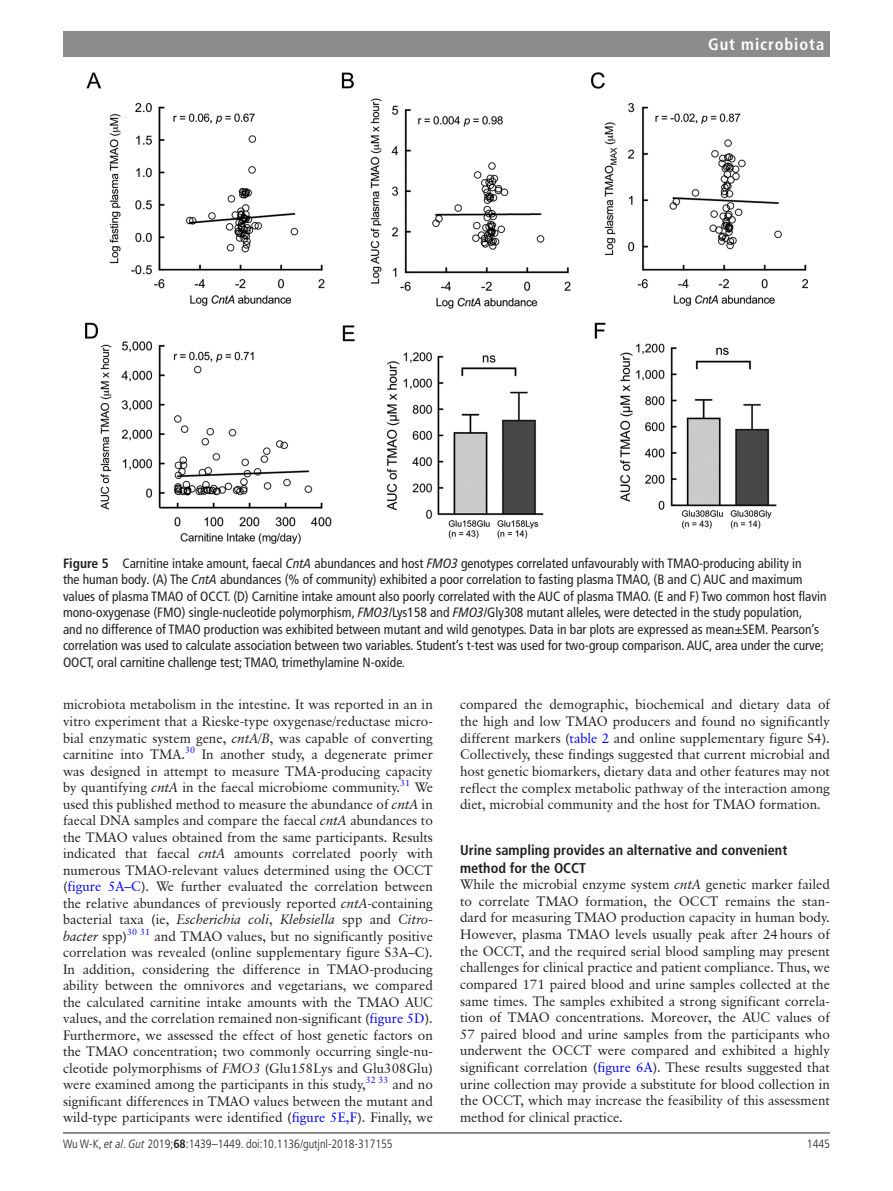
<style>
.page{position:relative;width:893px;height:1191px;background:#fff}
.page>*{position:absolute;margin:0;border:0;box-sizing:border-box;transform-origin:0 0}
.t1{font:700 condensed 16.5px "Frutiger LT Pro";letter-spacing:.055em;color:#fff}
.t2{font:700 condensed 14.25px/17.2px "Frutiger LT Pro";color:#231f20}
.t3{font:13.5px/16.5px "Classical Garamond BT";color:#231f20;text-align:justify}
.t4{font:condensed 13.5px/16.5px "Frutiger LT Pro";color:#231f20}
.t5{font:300 condensed 12px "Frutiger LT Pro";color:#231f20}
.s1{font-weight:700}
.s2{font-style:italic}
.s3{color:#00f}
</style>
<div class="page">
<hr style="left:63px;top:1132px;width:767px;height:1px;background:#231f20">
<div style="left:63px;top:31px;width:767px;height:25px;background:#8a8c8e"></div>
<img style="left:85px;top:72px;width:723px;height:472px">
<p class="t1" style="left:708px;top:34px;width:118px">Gut microbiota</p>
<p class="t4" style="left:63px;top:555px;width:765px"><span class="s1">Figure 5</span> Carnitine intake amount, faecal <span class="s2">CntA</span> abundances and host <span class="s2">FMO3</span> genotypes correlated unfavourably with TMAO-producing ability in<br>the human body. (A) The <span class="s2">CntA</span> abundances (% of community) exhibited a poor correlation to fasting plasma TMAO, (B and C) AUC and maximum values of plasma TMAO of OCCT. (D) Carnitine intake amount also poorly correlated with the AUC of plasma TMAO. (E and F) Two common host flavin mono-oxygenase (FMO) single-nucleotide polymorphism, <span class="s2">FMO3</span>/Lys158 and <span class="s2">FMO3</span>/Gly308 mutant alleles, were detected in the study population,<br>and no difference of TMAO production was exhibited between mutant and wild genotypes. Data in bar plots are expressed as mean±SEM. Pearson’s correlation was used to calculate association between two variables. Student’s t-test was used for two-group comparison. AUC, area under the curve; OOCT, oral carnitine challenge test; TMAO, trimethylamine N-oxide.</p>
<p class="t3" style="left:63px;top:696px;width:371px">microbiota metabolism in the intestine. It was reported in an in vitro experiment that a Rieske-type oxygenase/reductase micro&shy;bial enzymatic system gene, <span class="s2">cntA/B</span>, was capable of converting carnitine into TMA.<sup>30</sup></p>
<p class="t3" style="left:460px;top:696px;width:371px">compared the demographic, biochemical and dietary data of the high and low TMAO producers and found no significantly different markers (<span class="s3">table 2</span> and online supplementary figure S4).<br>Collectively, these findings suggested that current microbial and host genetic biomarkers, dietary data and other features may not reflect the complex metabolic pathway of the interaction among diet, microbial community and the host for TMAO formation.</p>
<p class="t2" style="left:460px;top:841px;width:329px">Urine sampling provides an alternative and convenient method for the OCCT</p>
<p class="t3" style="left:460px;top:876px;width:371px">While the microbial enzyme system <span class="s2">cntA</span> genetic marker failed to correlate TMAO formation, the OCCT remains the stan&shy;dard for measuring TMAO production capacity in human body.<br>However, plasma TMAO levels usually peak after 24hours of the OCCT, and the required serial blood sampling may present challenges for clinical practice and patient compliance. Thus, we compared 171 paired blood and urine samples collected at the same times. The samples exhibited a strong significant correla&shy;tion of TMAO concentrations. Moreover, the AUC values of 57 paired blood and urine samples from the participants who underwent the OCCT were compared and exhibited a highly significant correlation (<span class="s3">figure 6A</span>). These results suggested that urine collection may provide a substitute for blood collection in the OCCT, which may increase the feasibility of this assessment method for clinical practice.</p>
<p class="t3" style="left:63px;top:746px;width:371px;text-indent:139px">In another study, a degenerate primer was designed in attempt to measure TMA-producing capacity by quantifying <span class="s2">cntA</span> in the faecal microbiome community.<sup>31</sup> We used this published method to measure the abundance of <span class="s2">cntA</span> in faecal DNA samples and compare the faecal <span class="s2">cntA</span> abundances to the TMAO values obtained from the same participants. Results indicated that faecal <span class="s2">cntA</span> amounts correlated poorly with numerous TMAO-relevant values determined using the OCCT (<span class="s3">figure 5A–C</span>). We further evaluated the correlation between the relative abundances of previously reported <span class="s2">cntA</span>-containing bacterial taxa (ie, <span class="s2">Escherichia coli</span>, <span class="s2">Klebsiella</span> spp and <span class="s2">Citro&shy;bacter</span> spp)<sup>30</sup> <sup>31</sup> and TMAO values, but no significantly positive correlation was revealed (online supplementary figure S3A–C).<br>In addition, considering the difference in TMAO-producing ability between the omnivores and vegetarians, we compared the calculated carnitine intake amounts with the TMAO AUC values, and the correlation remained non-significant (<span class="s3">figure 5D</span>).<br>Furthermore, we assessed the effect of host genetic factors on the TMAO concentration; two commonly occurring single-nu&shy;cleotide polymorphisms of <span class="s2">FMO3</span> (Glu158Lys and Glu308Glu) were examined among the participants in this study,<sup>32</sup> <sup>33</sup> and no significant differences in TMAO values between the mutant and wild-type participants were identified (<span class="s3">figure 5E,F</span>). Finally, we</p>
<p class="t5" style="left:63px;top:1136px;width:331px">Wu W-K, <span class="s2">et al</span>. <span class="s2">Gut</span> 2019;<span class="s1">68</span>:1439–1449. doi:10.1136/gutjnl-2018-317155</p>
<p class="t5" style="left:807px;top:1136px;width:25px">1445</p>
</div>
